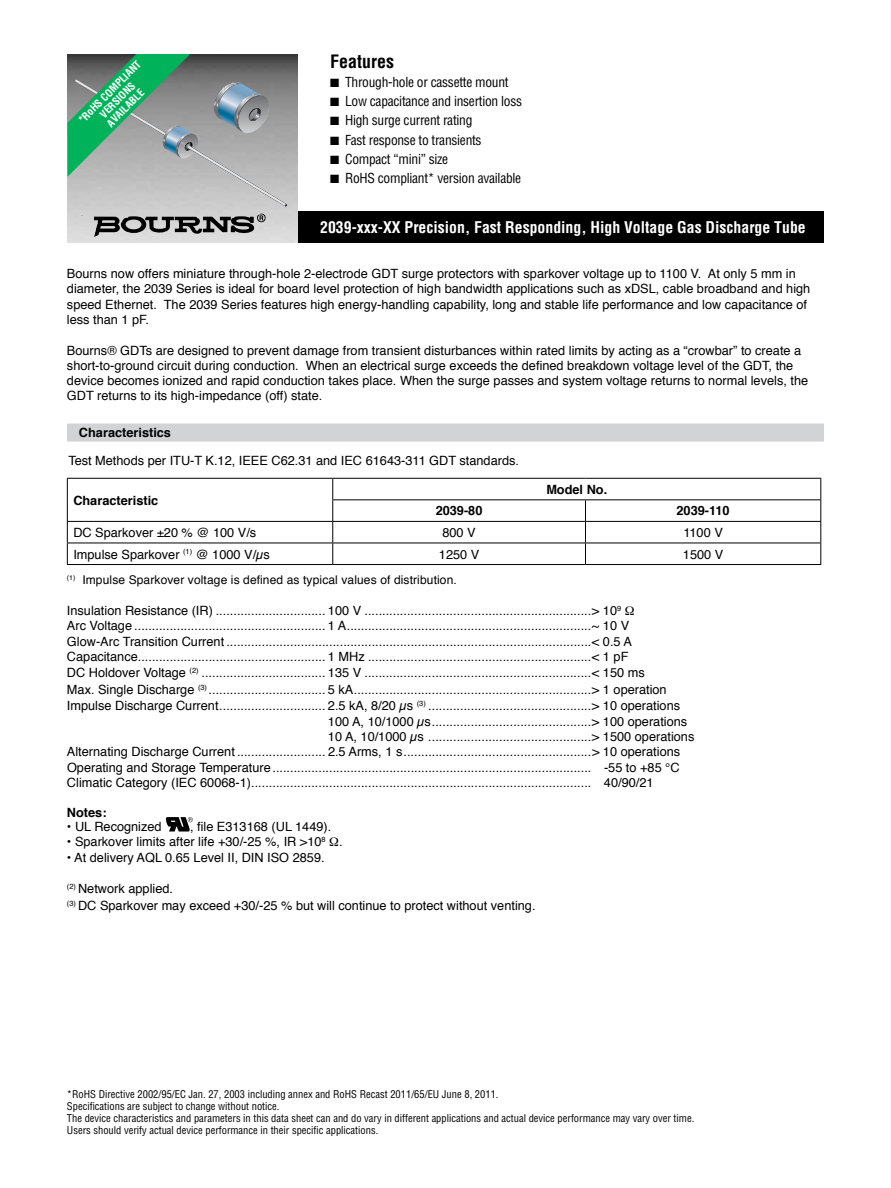
<style>
.page{position:relative;width:891px;height:1188px;background:#fff}
.page>*{position:absolute;margin:0;border:0;box-sizing:border-box;transform-origin:0 0}
.t1{font:700 condensed 18px "Helvetica";color:#000}
.t2{font:700 condensed 15.75px "Helvetica";color:#fff}
.t3{font:condensed 13.5px "Helvetica";letter-spacing:-.02em;color:#000}
.t4{font:12.75px/15.3px "Helvetica";color:#000}
.t5{font:700 12.75px "Helvetica";color:#000}
.t6{font:12px "Helvetica";letter-spacing:.01em;color:#000}
.t7{font:condensed 10.5px/12px "Helvetica";color:#000}
.t8{font:700 condensed 10.5px/11.2px "Helvetica";color:#fff;text-align:center}
</style>
<div class="page">
<svg style="left:166px;top:817px;width:27px;height:15px"></svg>
<div style="left:67px;top:424px;width:757px;height:18px;background:#d1d3d4"></div>
<div style="left:289px;top:212px;width:535px;height:31px;background:#000"></div>
<img style="left:68px;top:54px;width:230px;height:189px">
<svg style="left:94px;top:213px;width:172px;height:24px"></svg>
<hr style="left:67px;top:478px;width:266px;height:1px;background:#000">
<hr style="left:333px;top:478px;width:252px;height:1px;background:#000">
<hr style="left:585px;top:478px;width:236px;height:1px;background:#000">
<hr style="left:332px;top:499px;width:253px;height:1px;background:#000">
<hr style="left:585px;top:499px;width:236px;height:1px;background:#000">
<hr style="left:67px;top:521px;width:266px;height:1px;background:#000">
<hr style="left:333px;top:521px;width:252px;height:1px;background:#000">
<hr style="left:585px;top:521px;width:236px;height:1px;background:#000">
<hr style="left:67px;top:543px;width:266px;height:1px;background:#000">
<svg style="left:67px;top:479px;width:1px;height:85px"></svg>
<hr style="left:333px;top:543px;width:252px;height:1px;background:#000">
<svg style="left:332px;top:479px;width:1px;height:85px"></svg>
<hr style="left:585px;top:543px;width:236px;height:1px;background:#000">
<svg style="left:585px;top:500px;width:1px;height:64px"></svg>
<svg style="left:820px;top:479px;width:1px;height:85px"></svg>
<hr style="left:67px;top:564px;width:266px;height:1px;background:#000">
<hr style="left:333px;top:564px;width:252px;height:1px;background:#000">
<hr style="left:585px;top:564px;width:236px;height:1px;background:#000">
<svg style="left:68px;top:54px;width:132px;height:123px"></svg>
<svg style="left:213px;top:82px;width:57px;height:51px"></svg>
<p class="t8" style="left:76px;top:118px;width:85px;rotate:-45deg">*RoHS COMPLIANT<br>VERSIONS<br>AVAILABLE</p>
<h1 class="t1" style="left:330px;top:50px;width:65px">Features</h1>
<p class="t3" style="left:330px;top:74px;width:180px">■ Through-hole or cassette mount</p>
<p class="t3" style="left:330px;top:93px;width:194px">■ Low capacitance and insertion loss</p>
<p class="t3" style="left:330px;top:112px;width:144px">■ High surge current rating</p>
<p class="t3" style="left:330px;top:131px;width:153px">■ Fast response to transients</p>
<p class="t3" style="left:330px;top:151px;width:120px">■ Compact “mini” size</p>
<p class="t3" style="left:330px;top:170px;width:193px">■ RoHS compliant* version available</p>
<p class="t2" style="left:320px;top:217px;width:487px">2039-xxx-XX Precision, Fast Responding, High Voltage Gas Discharge Tube</p>
<p class="t4" style="left:67px;top:266px;width:745px">Bourns now offers miniature through-hole 2-electrode GDT surge protectors with sparkover voltage up to 1100 V. At only 5 mm in diameter, the 2039 Series is ideal for board level protection of high bandwidth applications such as xDSL, cable broadband and high speed Ethernet. The 2039 Series features high energy-handling capability, long and stable life performance and low capacitance of less than 1 pF.</p>
<p class="t4" style="left:67px;top:343px;width:743px">Bourns® GDTs are designed to prevent damage from transient disturbances within rated limits by acting as a “crowbar” to create a short-to-ground circuit during conduction. When an electrical surge exceeds the defined breakdown voltage level of the GDT, the device becomes ionized and rapid conduction takes place. When the surge passes and system voltage returns to normal levels, the GDT returns to its high-impedance (off) state.</p>
<p class="t5" style="left:79px;top:422px;width:94px">Characteristics</p>
<p class="t4" style="left:68px;top:454px;width:452px">Test Methods per ITU-T K.12, IEEE C62.31 and IEC 61643-311 GDT standards.</p>
<p class="t5" style="left:73px;top:490px;width:87px">Characteristic</p>
<p class="t5" style="left:546px;top:479px;width:62px">Model No.</p>
<p class="t5" style="left:436px;top:501px;width:48px">2039-80</p>
<p class="t5" style="left:677px;top:501px;width:55px">2039-110</p>
<p class="t4" style="left:73px;top:525px;width:184px">DC Sparkover ±20 % @ 100 V/s</p>
<p class="t4" style="left:442px;top:525px;width:35px">800 V</p>
<p class="t4" style="left:683px;top:525px;width:41px">1100 V</p>
<p class="t4" style="left:73px;top:547px;width:198px">Impulse Sparkover <sup>(1)</sup> @ 1000 V/µs</p>
<p class="t4" style="left:439px;top:547px;width:42px">1250 V</p>
<p class="t4" style="left:683px;top:547px;width:42px">1500 V</p>
<p class="t6" style="left:67px;top:571px;width:391px"><sup>(1)</sup> Impulse Sparkover voltage is defined as typical values of distribution.</p>
<p class="t4" style="left:67px;top:603px;width:567px">Insulation Resistance (IR) ............................... 100 V ................................................................&gt; 10<sup>9<br></sup>Arc Voltage ...................................................... 1 A.....................................................................~ 10 V Glow-Arc Transition Current .......................................................................................................&lt; 0.5 A Capacitance..................................................... 1 MHz ...............................................................&lt; 1 pF</p>
<p class="t4" style="left:67px;top:665px;width:615px;line-height:16.5px">DC Holdover Voltage <sup>(2)</sup> ................................... 135 V ................................................................&lt; 150 ms<br>Max. Single Discharge <sup>(3)</sup> ................................. 5 kA...................................................................&gt; 1 operation<br>Impulse Discharge Current.............................. 2.5 kA, 8/20 µs <sup>(3)</sup> ..............................................&gt; 10 operations</p>
<p class="t4" style="left:328px;top:714px;width:361px">100 A, 10/1000 µs.............................................&gt; 100 operations</p>
<p class="t4" style="left:328px;top:729px;width:368px">10 A, 10/1000 µs ..............................................&gt; 1500 operations</p>
<p class="t4" style="left:67px;top:744px;width:615px">Alternating Discharge Current ......................... 2.5 Arms, 1 s.....................................................&gt; 10 operations</p>
<p class="t4" style="left:67px;top:760px;width:614px">Operating and Storage Temperature.......................................................................................... -55 to +85 °C</p>
<p class="t4" style="left:67px;top:775px;width:588px">Climatic Category (IEC 60068-1)................................................................................................ 40/90/21</p>
<p class="t5" style="left:67px;top:803px;width:41px">Notes:</p>
<p class="t4" style="left:67px;top:819px;width:96px">• UL Recognized</p>
<p class="t4" style="left:190px;top:819px;width:143px">, file E313168 (UL 1449).</p>
<p class="t4" style="left:67px;top:834px;width:277px">• Sparkover limits after life +30/-25 %, IR &gt;10<sup>8</sup> .</p>
<p class="t4" style="left:67px;top:850px;width:259px">• At delivery AQL 0.65 Level II, DIN ISO 2859.</p>
<p class="t4" style="left:67px;top:881px;width:470px;line-height:16.5px"><sup>(2)</sup> Network applied.<br><sup>(3)</sup> DC Sparkover may exceed +30/-25 % but will continue to protect without venting.</p>
<p class="t7" style="left:67px;top:1088px;width:629px">*RoHS Directive 2002/95/EC Jan. 27, 2003 including annex and RoHS Recast 2011/65/EU June 8, 2011.<br>Specifications are subject to change without notice.<br>The device characteristics and parameters in this data sheet can and do vary in different applications and actual device performance may vary over time.<br>Users should verify actual device performance in their specific applications.</p>
</div>
